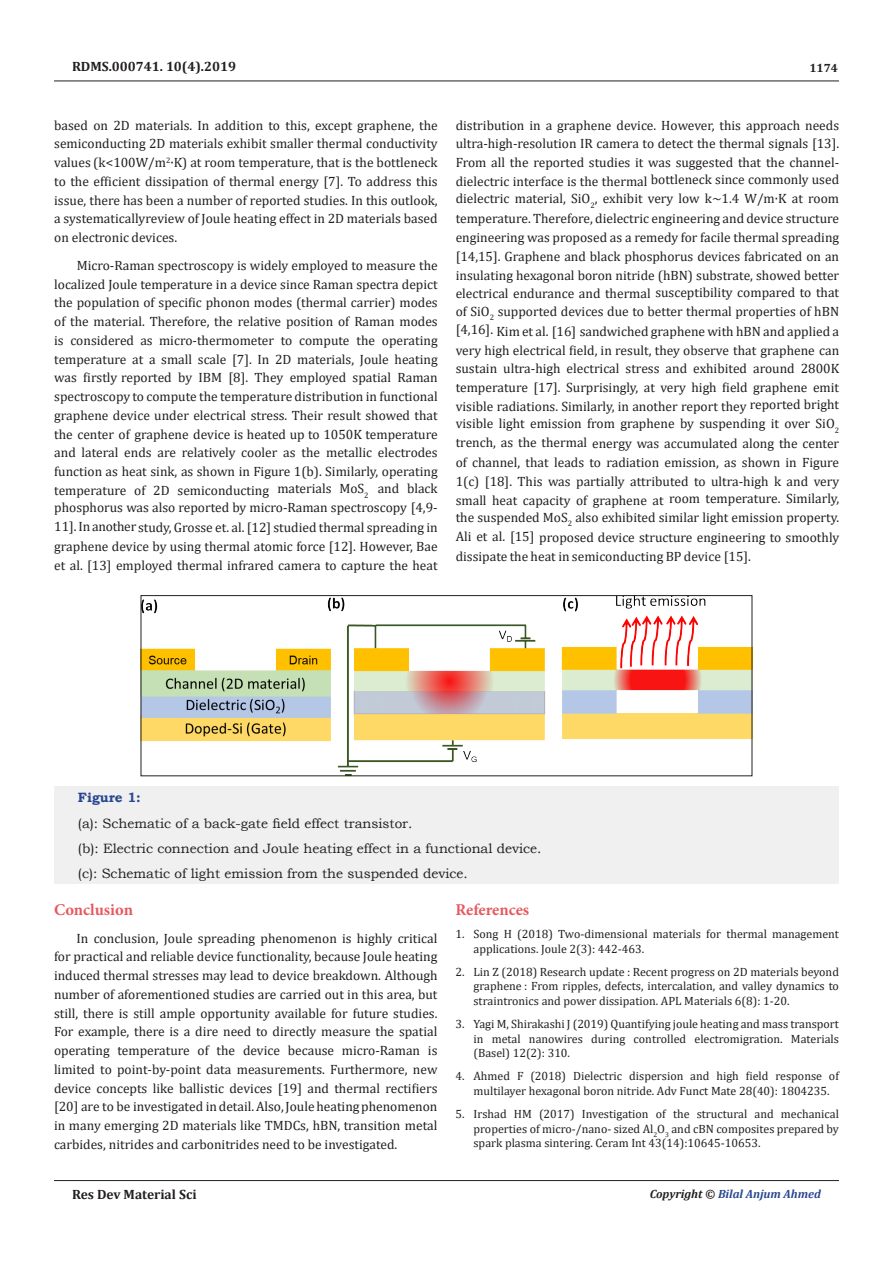
<style>
.page{position:relative;width:893px;height:1263px;background:#fff}
.page>*{position:absolute;margin:0;border:0;box-sizing:border-box;transform-origin:0 0}
.t1{font:700 16.5px "Minion Pro";letter-spacing:-.005em;color:#e65960}
.Body_Text{font:13.5px/18.8px "Cambria";color:#231f20;text-align:justify}
.t2{font:13.5px "Bookman Old Style";color:#231f20}
.t3{font:700 13.5px "Cambria";color:#231f20}
.t4{font:700 13.5px "Bookman Old Style";color:#2a4791}
.t5{font:12px/14.4px "Cambria";color:#231f20;text-align:justify}
.t6{font:italic 700 12px "Cambria";color:#2a4791}
.t7{font:700 12px "Cambria";color:#231f20}
.s1{color:#231f20}
</style>
<div class="page">
<hr style="left:54px;top:81px;width:785px;height:1px;background:#231f20">
<hr style="left:54px;top:1180px;width:785px;height:1px;background:#231f20">
<div style="left:54px;top:787px;width:785px;height:97px;background:#f0f0f0"></div>
<img style="left:143px;top:597px;width:607px;height:175px">
<div style="left:141px;top:595px;width:611px;height:181px;border:1px solid #231f20"></div>
<p class="t3" style="left:72px;top:56px;width:166px">RDMS.000741. 10(4).2019</p>
<p class="t7" style="left:809px;top:60px;width:30px">1174</p>
<p class="Body_Text" style="left:54px;top:116px;width:385px">based on 2D materials. In addition to this, except graphene, the semiconducting 2D materials exhibit smaller thermal conductivity values (k&lt;100W/m<sup>2</sup>∙K) at room temperature, that is the bottleneck to the efficient dissipation of thermal energy [7]. To address this issue, there has been a number of reported studies. In this outlook, a systematically review of Joule heating effect in 2D materials based on electronic devices.</p>
<p class="Body_Text" style="left:54px;top:256px;width:385px;text-indent:22px">Micro-Raman spectroscopy is widely employed to measure the localized Joule temperature in a device since Raman spectra depict the population of specific phonon modes (thermal carrier) modes of the material. Therefore, the relative position of Raman modes is considered as micro-thermometer to compute the operating temperature at a small scale [7]. In 2D materials, Joule heating was firstly reported by IBM [8]. They employed spatial Raman spectroscopy to compute the temperature distribution in functional graphene device under electrical stress. Their result showed that the center of graphene device is heated up to 1050K temperature and lateral ends are relatively cooler as the metallic electrodes function as heat sink, as shown in Figure 1(b). Similarly, operating temperature of 2D semiconducting materials MoS<sub>2</sub> and black</p>
<p class="Body_Text" style="left:54px;top:497px;width:385px;line-height:20.2px">phosphorus was also reported by micro-Raman spectroscopy [4,9-<br>11]. In another study, Grosse et. al. [12] studied thermal spreading in</p>
<p class="Body_Text" style="left:54px;top:537px;width:385px">graphene device by using thermal atomic force [12]. However, Bae et al. [13] employed thermal infrared camera to capture the heat</p>
<p class="Body_Text" style="left:456px;top:116px;width:385px">distribution in a graphene device. However, this approach needs ultra-high-resolution IR camera to detect the thermal signals [13].<br>From all the reported studies it was suggested that the channel&shy;dielectric interface is the thermal bottleneck since commonly used</p>
<p class="Body_Text" style="left:456px;top:188px;width:385px;line-height:20.2px">dielectric material, SiO<sub>2</sub>, exhibit very low k~1.4 W/m∙K at room temperature. Therefore, dielectric engineering and device structure</p>
<p class="Body_Text" style="left:456px;top:228px;width:385px">engineering was proposed as a remedy for facile thermal spreading [14,15]. Graphene and black phosphorus devices fabricated on an insulating hexagonal boron nitride (hBN) substrate, showed better electrical endurance and thermal susceptibility compared to that</p>
<p class="Body_Text" style="left:456px;top:301px;width:385px;line-height:20.2px">of SiO<sub>2</sub> supported devices due to better thermal properties of hBN [4,16]. Kim et al. [16] sandwiched graphene with hBN and applied a</p>
<p class="Body_Text" style="left:456px;top:341px;width:385px">very high electrical field, in result, they observe that graphene can sustain ultra-high electrical stress and exhibited around 2800K temperature [17]. Surprisingly, at very high field graphene emit visible radiations. Similarly, in another report they reported bright</p>
<p class="Body_Text" style="left:456px;top:413px;width:385px;line-height:20.2px">visible light emission from graphene by suspending it over SiO<sub>2 </sub>trench, as the thermal energy was accumulated along the center</p>
<p class="Body_Text" style="left:456px;top:453px;width:385px">of channel, that leads to radiation emission, as shown in Figure 1(c) [18]. This was partially attributed to ultra-high k and very small heat capacity of graphene at room temperature. Similarly,</p>
<p class="Body_Text" style="left:456px;top:507px;width:385px;line-height:20.2px">the suspended MoS<sub>2</sub> also exhibited similar light emission property.<br>Ali et al. [15] proposed device structure engineering to smoothly</p>
<p class="Body_Text" style="left:456px;top:547px;width:297px">dissipate the heat in semiconducting BP device [15].</p>
<p class="t4" style="left:78px;top:788px;width:64px">Figure 1:</p>
<p class="t2" style="left:78px;top:814px;width:336px">(a): Schematic of a back-gate field effect transistor.</p>
<p class="t2" style="left:78px;top:839px;width:465px">(b): Electric connection and Joule heating effect in a functional device.</p>
<p class="t2" style="left:78px;top:864px;width:391px">(c): Schematic of light emission from the suspended device.</p>
<p class="t1" style="left:54px;top:898px;width:81px">Conclusion</p>
<p class="Body_Text" style="left:54px;top:928px;width:385px;text-indent:22px">In conclusion, Joule spreading phenomenon is highly critical for practical and reliable device functionality, because Joule heating induced thermal stresses may lead to device breakdown. Although number of aforementioned studies are carried out in this area, but still, there is still ample opportunity available for future studies.<br>For example, there is a dire need to directly measure the spatial operating temperature of the device because micro-Raman is limited to point-by-point data measurements. Furthermore, new device concepts like ballistic devices [19] and thermal rectifiers [20] are to be investigated in detail. Also, Joule heating phenomenon in many emerging 2D materials like TMDCs, hBN, transition metal carbides, nitrides and carbonitrides need to be investigated.</p>
<p class="t1" style="left:455px;top:898px;width:75px">References</p>
<p class="t5" style="left:473px;top:927px;width:367px;text-indent:-18px">1. Song H (2018) Two-dimensional materials for thermal management applications. Joule 2(3): 442-463.</p>
<p class="t5" style="left:473px;top:965px;width:367px;text-indent:-18px">2. Lin Z (2018) Research update : Recent progress on 2D materials beyond graphene : From ripples, defects, intercalation, and valley dynamics to straintronics and power dissipation. APL Materials 6(8): 1-20.</p>
<p class="t5" style="left:473px;top:1017px;width:367px;text-indent:-18px">3. Yagi M, Shirakashi J (2019) Quantifying joule heating and mass transport in metal nanowires during controlled electromigration. Materials (Basel) 12(2): 310.</p>
<p class="t5" style="left:473px;top:1069px;width:367px;text-indent:-18px">4. Ahmed F (2018) Dielectric dispersion and high field response of multilayer hexagonal boron nitride. Adv Funct Mate 28(40): 1804235.</p>
<p class="t5" style="left:473px;top:1107px;width:367px;text-indent:-18px">5. Irshad HM (2017) Investigation of the structural and mechanical properties of micro-/nano- sized Al<sub>2</sub>O<sub>3</sub> and cBN composites prepared by spark plasma sintering. Ceram Int 43(14):10645-10653.</p>
<p class="t3" style="left:72px;top:1185px;width:126px">Res Dev Material Sci</p>
<p class="t6" style="left:650px;top:1185px;width:173px"><span class="s1">Copyright ©</span> Bilal Anjum Ahmed</p>
</div>
